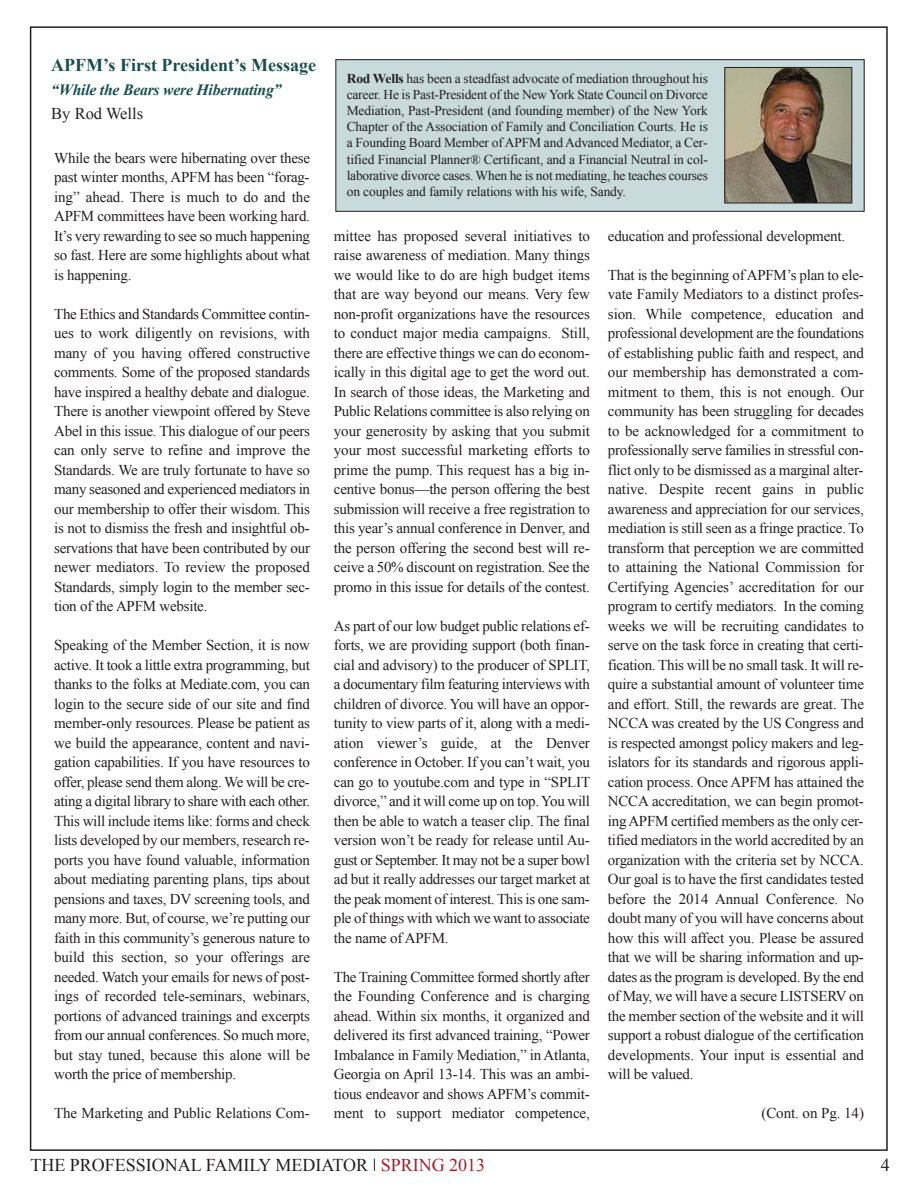
<style>
.page{position:relative;width:918px;height:1188px;background:#fff}
.page>*{position:absolute;margin:0;border:0;box-sizing:border-box;transform-origin:0 0}
.t1{font:18px "Times New Roman";color:#231f20}
.t2{font:700 18px "Times New Roman";color:#184e4f}
.t3{font:16.5px "Times New Roman";color:#231f20}
.t4{font:italic 700 15.75px "Times New Roman";letter-spacing:-.015em;color:#184e4f}
.t5{font:15px/19.5px "Times New Roman";letter-spacing:-.015em;color:#231f20;text-align:justify}
.t6{font:13.5px/16.2px "Times New Roman";letter-spacing:-.01em;color:#231f20;text-align:justify}
.s1{font-weight:700}
.s2{color:#a81e28}
</style>
<div class="page">
<svg style="left:374px;top:1159px;width:1px;height:12px"></svg>
<div style="left:336px;top:60px;width:528px;height:151px;background:#c8dadc"></div>
<div style="left:335px;top:59px;width:530px;height:153px;border:1px solid #231f20"></div>
<img style="left:726px;top:69px;width:124px;height:132px">
<div style="left:724px;top:67px;width:128px;height:136px;border:1px solid #231f20"></div>
<p class="t2" style="left:51px;top:55px;width:266px">APFM’s First President’s Message</p>
<p class="t4" style="left:51px;top:81px;width:232px">“While the Bears were Hibernating”</p>
<p class="t3" style="left:51px;top:104px;width:93px">By Rod Wells</p>
<p class="t5" style="left:54px;top:148px;width:257px">While the bears were hibernating over these past winter months, APFM has been “forag&shy;ing” ahead. There is much to do and the APFM committees have been working hard.<br>It’s very rewarding to see so much happening so fast. Here are some highlights about what is happening.</p>
<p class="t5" style="left:54px;top:304px;width:257px">The Ethics and Standards Committee contin&shy;ues to work diligently on revisions, with many of you having offered constructive comments. Some of the proposed standards have inspired a healthy debate and dialogue.<br>There is another viewpoint offered by Steve Abel in this issue. This dialogue of our peers can only serve to refine and improve the Standards. We are truly fortunate to have so many seasoned and experienced mediators in our membership to offer their wisdom. This is not to dismiss the fresh and insightful ob&shy;servations that have been contributed by our newer mediators. To review the proposed Standards, simply login to the member sec&shy;tion of the APFM website.</p>
<p class="t5" style="left:54px;top:635px;width:257px">Speaking of the Member Section, it is now active. It took a little extra programming, but thanks to the folks at Mediate.com, you can login to the secure side of our site and find member-only resources. Please be patient as we build the appearance, content and navi&shy;gation capabilities. If you have resources to offer, please send them along. We will be cre&shy;ating a digital library to share with each other.<br>This will include items like: forms and check lists developed by our members, research re&shy;ports you have found valuable, information about mediating parenting plans, tips about pensions and taxes, DV screening tools, and many more. But, of course, we’re putting our faith in this community’s generous nature to build this section, so your offerings are needed. Watch your emails for news of post&shy;ings of recorded tele-seminars, webinars, portions of advanced trainings and excerpts from our annual conferences. So much more, but stay tuned, because this alone will be worth the price of membership.</p>
<p class="t5" style="left:54px;top:1103px;width:257px">The Marketing and Public Relations Com-</p>
<p class="t6" style="left:347px;top:70px;width:363px"><span class="s1">Rod Wells</span> has been a steadfast advocate of mediation throughout his career. He is Past-President of the New York State Council on Divorce Mediation, Past-President (and founding member) of the New York Chapter of the Association of Family and Conciliation Courts. He is a Founding Board Member of APFM and Advanced Mediator, a Cer&shy;tified Financial Planner® Certificant, and a Financial Neutral in col&shy;laborative divorce cases. When he is not mediating, he teaches courses on couples and family relations with his wife, Sandy.</p>
<p class="t5" style="left:334px;top:226px;width:258px">mittee has proposed several initiatives to raise awareness of mediation. Many things we would like to do are high budget items that are way beyond our means. Very few non-profit organizations have the resources to conduct major media campaigns. Still, there are effective things we can do econom&shy;ically in this digital age to get the word out.<br>In search of those ideas, the Marketing and Public Relations committee is also relying on your generosity by asking that you submit your most successful marketing efforts to prime the pump. This request has a big in&shy;centive bonus—the person offering the best submission will receive a free registration to this year’s annual conference in Denver, and the person offering the second best will re&shy;ceive a 50% discount on registration. See the promo in this issue for details of the contest.</p>
<p class="t5" style="left:334px;top:616px;width:258px">As part of our low budget public relations ef&shy;forts, we are providing support (both finan&shy;cial and advisory) to the producer of SPLIT, a documentary film featuring interviews with children of divorce. You will have an oppor&shy;tunity to view parts of it, along with a medi&shy;ation viewer’s guide, at the Denver conference in October. If you can’t wait, you can go to youtube.com and type in “SPLIT divorce,” and it will come up on top. You will then be able to watch a teaser clip. The final version won’t be ready for release until Au&shy;gust or September. It may not be a super bowl ad but it really addresses our target market at the peak moment of interest. This is one sam&shy;ple of things with which we want to associate the name of APFM.</p>
<p class="t5" style="left:334px;top:967px;width:258px">The Training Committee formed shortly after the Founding Conference and is charging ahead. Within six months, it organized and delivered its first advanced training, “Power Imbalance in Family Mediation,” in Atlanta, Georgia on April 13-14. This was an ambi&shy;tious endeavor and shows APFM’s commit&shy;ment to support mediator competence,</p>
<p class="t5" style="left:608px;top:226px;width:239px">education and professional development.</p>
<p class="t5" style="left:608px;top:265px;width:258px">That is the beginning ofAPFM’s plan to ele&shy;vate Family Mediators to a distinct profes&shy;sion. While competence, education and professional development are the foundations of establishing public faith and respect, and our membership has demonstrated a com&shy;mitment to them, this is not enough. Our community has been struggling for decades to be acknowledged for a commitment to professionally serve families in stressful con&shy;flict only to be dismissed as a marginal alter&shy;native. Despite recent gains in public awareness and appreciation for our services, mediation is still seen as a fringe practice. To transform that perception we are committed to attaining the National Commission for Certifying Agencies’ accreditation for our program to certify mediators. In the coming weeks we will be recruiting candidates to serve on the task force in creating that certi&shy;fication. This will be no small task. It will re&shy;quire a substantial amount of volunteer time and effort. Still, the rewards are great. The NCCA was created by the US Congress and is respected amongst policy makers and leg&shy;islators for its standards and rigorous appli&shy;cation process. Once APFM has attained the NCCA accreditation, we can begin promot&shy;ingAPFM certified members as the only cer&shy;tified mediators in the world accredited by an organization with the criteria set by NCCA.<br>Our goal is to have the first candidates tested before the 2014 Annual Conference. No doubt many of you will have concerns about how this will affect you. Please be assured that we will be sharing information and up&shy;dates as the program is developed. By the end of May, we will have a secure LISTSERV on the member section of the website and it will support a robust dialogue of the certification developments. Your input is essential and will be valued.</p>
<p class="t5" style="left:761px;top:1103px;width:104px">(Cont. on Pg. 14)</p>
<p class="t1" style="left:30px;top:1155px;width:456px">THE PROFESSIONAL FAMILY MEDIATOR <span class="s2">SPRING 2013</span></p>
<p class="t1" style="left:881px;top:1155px;width:10px">4</p>
</div>
